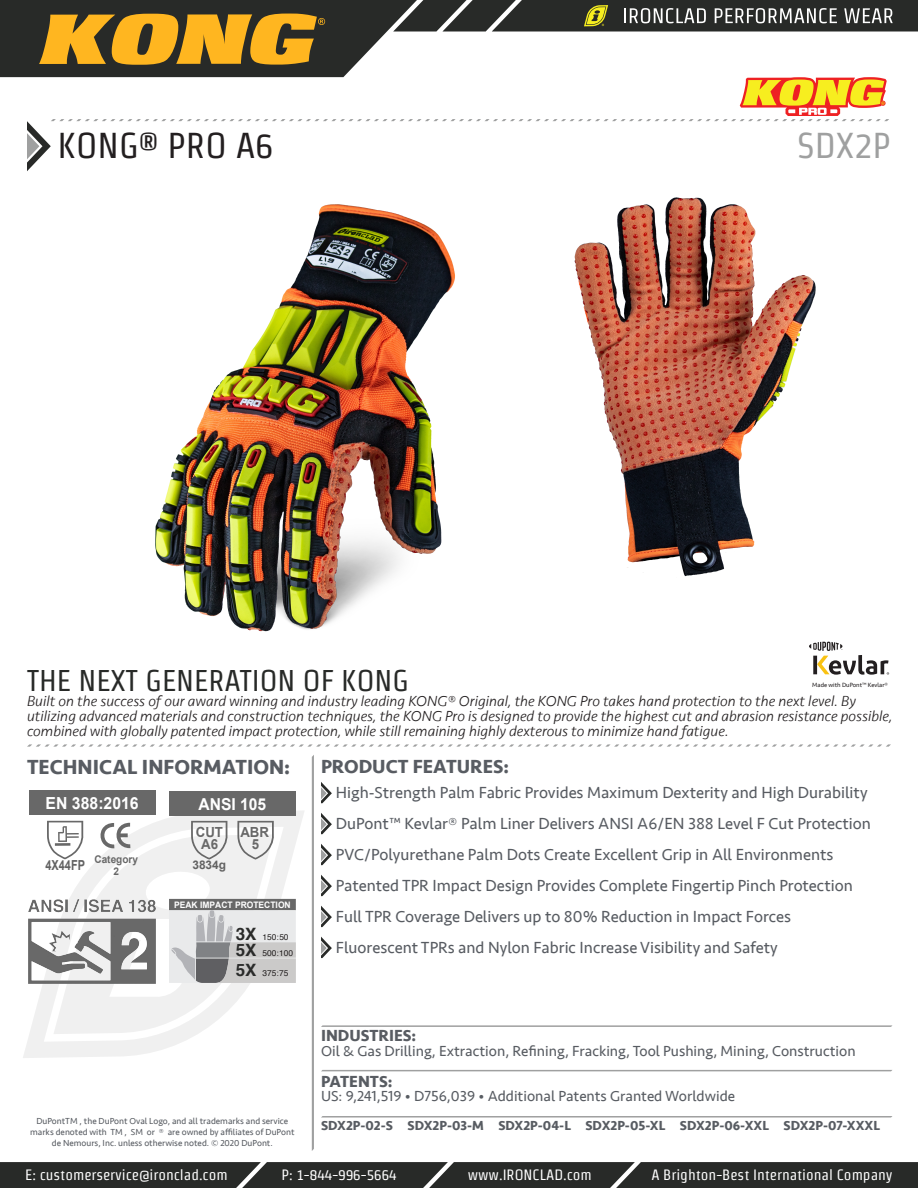
<style>
.page{position:relative;width:918px;height:1188px;background:#fff}
.page>*{position:absolute;margin:0;border:0;box-sizing:border-box;transform-origin:0 0}
.t1{font:36px "Strait";color:#231f20}
.t2{font:36px "Strait";color:#9fa0a0}
.Paragraph_Style_1{font:30px "Strait";color:#282a28}
.Paragraph_Style_1-2{font:700 21px "Seravek";color:#585c62}
.Paragraph_Style_1-3{font:700 19.5px "Seravek";color:#585c62}
.t3{font:700 16.95px/20.1px "Helvetica";color:#2a2b2a}
.t4{font:700 16.65px "Arial";color:#fff;scale:.95 1}
.Paragraph_Style_1-4{font:16.5px "Seravek";color:#585c62}
.Paragraph_Style_1-5{font:700 16.5px "Seravek";color:#585c62}
.t5{font:700 16.5px "Arial";color:#fff;scale:.95 1}
.t6{font:italic 300 15px/15px "Seravek";color:#231f20}
.t7{font:15px "Seravek";color:#585c62}
.t8{font:15px "Strait";color:#fff}
.t9{font:700 13.95px "Arial";color:#686868;scale:.95 1}
.t10{font:700 13.8px "Arial";color:#626262;scale:.79 1}
.t11{font:700 13.5px "Seravek";color:#585c62}
.t12{font:700 11.85px "Arial";color:#626262}
.t13{font:700 10.65px/12px "Arial";color:#686868;text-align:center;scale:.95 1}
.t14{font:9px/10.8px "Seravek";color:#585c62;text-align:center}
.t15{font:700 9px "Arial";color:#fff;scale:.95 1}
.t16{font:8.4px "Helvetica";color:#211e1e}
.t17{font:6.3px "Seravek";color:#231f20}
.s1{font-weight:700;font-size:16.95px;color:#2a2b2a}
</style>
<div class="page">
<svg style="left:23px;top:811px;width:281px;height:247px"></svg>
<svg style="left:53px;top:834px;width:221px;height:200px;fill:#f0f0f0"></svg>
<svg style="left:27px;top:744px;width:864px;height:3px"></svg>
<div style="left:0;top:1162px;width:918px;height:26px;background:#282a28"></div>
<svg style="left:312px;top:755px;width:2px;height:396px"></svg>
<hr style="left:322px;top:1070px;width:570px;height:1px;background:#9fa0a0">
<hr style="left:322px;top:1025px;width:570px;height:2px;background:#9fa0a0">
<hr style="left:322px;top:1116px;width:570px;height:2px;background:#9fa0a0">
<svg style="left:321px;top:906px;width:11px;height:21px"></svg>
<svg style="left:321px;top:937px;width:11px;height:21px"></svg>
<svg style="left:321px;top:875px;width:11px;height:21px"></svg>
<svg style="left:321px;top:844px;width:11px;height:21px"></svg>
<svg style="left:321px;top:782px;width:11px;height:21px"></svg>
<svg style="left:321px;top:813px;width:11px;height:21px"></svg>
<div style="left:29px;top:791px;width:127px;height:24px;background:#686868"></div>
<svg style="left:47px;top:821px;width:37px;height:38px"></svg>
<svg style="left:100px;top:823px;width:30px;height:25px"></svg>
<div style="left:169px;top:791px;width:127px;height:25px;background:#686868"></div>
<svg style="left:237px;top:821px;width:37px;height:39px"></svg>
<svg style="left:191px;top:821px;width:37px;height:39px"></svg>
<svg style="left:169px;top:899px;width:127px;height:84px;background:#bdbdbe"></svg>
<img style="left:29px;top:900px;width:127px;height:84px">
<img style="left:155px;top:204px;width:300px;height:428px">
<img style="left:574px;top:197px;width:242px;height:380px">
<svg style="left:809px;top:642px;width:80px;height:33px"></svg>
<svg style="left:0;top:0;width:918px;height:171px"></svg>
<p class="t1" style="left:58px;top:126px;width:217px">KONG® PRO A6</p>
<p class="t2" style="left:797px;top:126px;width:95px">SDX2P</p>
<p class="Paragraph_Style_1" style="left:27px;top:663px;width:384px">THE NEXT GENERATION OF KONG</p>
<p class="t17" style="left:812px;top:680px;width:77px">Made with DuPont™ Kevlar®</p>
<p class="t6" style="left:27px;top:694px;width:867px">Built on the success of our award winning and industry leading KONG® Original, the KONG Pro takes hand protection to the next level. By utilizing advanced materials and construction techniques, the KONG Pro is designed to provide the highest cut and abrasion resistance possible, combined with globally patented impact protection, while still remaining highly dexterous to minimize hand fatigue.</p>
<p class="Paragraph_Style_1-2" style="left:27px;top:750px;width:265px">TECHNICAL INFORMATION:</p>
<p class="Paragraph_Style_1-3" style="left:321px;top:750px;width:189px">PRODUCT FEATURES:</p>
<p class="t4" style="left:46px;top:793px;width:99px">EN 388:2016</p>
<p class="t10" style="left:45px;top:856px;width:52px">4X44FP</p>
<p class="t13" style="left:94px;top:854px;width:47px">Category<br>2</p>
<p class="t5" style="left:199px;top:793px;width:73px">ANSI 105</p>
<p class="t9" style="left:252px;top:835px;width:9px">5</p>
<p class="t9" style="left:196px;top:823px;width:30px">CUT</p>
<p class="t12" style="left:192px;top:857px;width:35px">3834g</p>
<p class="t15" style="left:174px;top:899px;width:124px">PEAK IMPACT PROTECTION</p>
<p class="t16" style="left:236px;top:931px;width:54px"><span class="s1">3X</span> 150:50</p>
<p class="t3" style="left:236px;top:940px;width:22px">5X<br>5X</p>
<p class="t16" style="left:263px;top:947px;width:32px">500:100</p>
<p class="t9" style="left:240px;top:823px;width:32px">ABR</p>
<p class="t9" style="left:201px;top:835px;width:19px">A6</p>
<p class="t16" style="left:263px;top:967px;width:27px">375:75</p>
<p class="t14" style="left:30px;top:1116px;width:266px">DuPontTM , the DuPont Oval Logo, and all trademarks and service marks denoted with TM , SM or ® are owned by affiliates of DuPont de Nemours, Inc. unless otherwise noted. © 2020 DuPont.</p>
<p class="Paragraph_Style_1-4" style="left:336px;top:780px;width:533px">High-Strength Palm Fabric Provides Maximum Dexterity and High Durability</p>
<p class="Paragraph_Style_1-4" style="left:336px;top:811px;width:537px">DuPont™ Kevlar® Palm Liner Delivers ANSI A6/EN 388 Level F Cut Protection</p>
<p class="Paragraph_Style_1-4" style="left:336px;top:842px;width:499px">PVC/Polyurethane Palm Dots Create Excellent Grip in All Environments</p>
<p class="Paragraph_Style_1-4" style="left:336px;top:873px;width:518px">Patented TPR Impact Design Provides Complete Fingertip Pinch Protection</p>
<p class="Paragraph_Style_1-4" style="left:336px;top:904px;width:457px">Full TPR Coverage Delivers up to 80% Reduction in Impact Forces</p>
<p class="Paragraph_Style_1-4" style="left:336px;top:935px;width:443px">Fluorescent TPRs and Nylon Fabric Increase Visibility and Safety</p>
<p class="Paragraph_Style_1-5" style="left:321px;top:1023px;width:97px">INDUSTRIES:</p>
<p class="t7" style="left:321px;top:1039px;width:536px">Oil &amp; Gas Drilling, Extraction, Refining, Fracking, Tool Pushing, Mining, Construction</p>
<p class="Paragraph_Style_1-5" style="left:321px;top:1068px;width:73px">PATENTS:</p>
<p class="t7" style="left:321px;top:1085px;width:416px">US: 9,241,519 • D756,039 • Additional Patents Granted Worldwide</p>
<p class="t11" style="left:321px;top:1115px;width:561px">SDX2P-02-S SDX2P-03-M SDX2P-04-L SDX2P-05-XL SDX2P-06-XXL SDX2P-07-XXXL</p>
<p class="t8" style="left:25px;top:1167px;width:204px">E: customerservice@ironclad.com</p>
<p class="t8" style="left:281px;top:1167px;width:117px">P: 1-844-996-5664</p>
<p class="t8" style="left:468px;top:1167px;width:126px">www.IRONCLAD.com</p>
<p class="t8" style="left:651px;top:1167px;width:243px">A Brighton-Best International Company</p>
</div>
